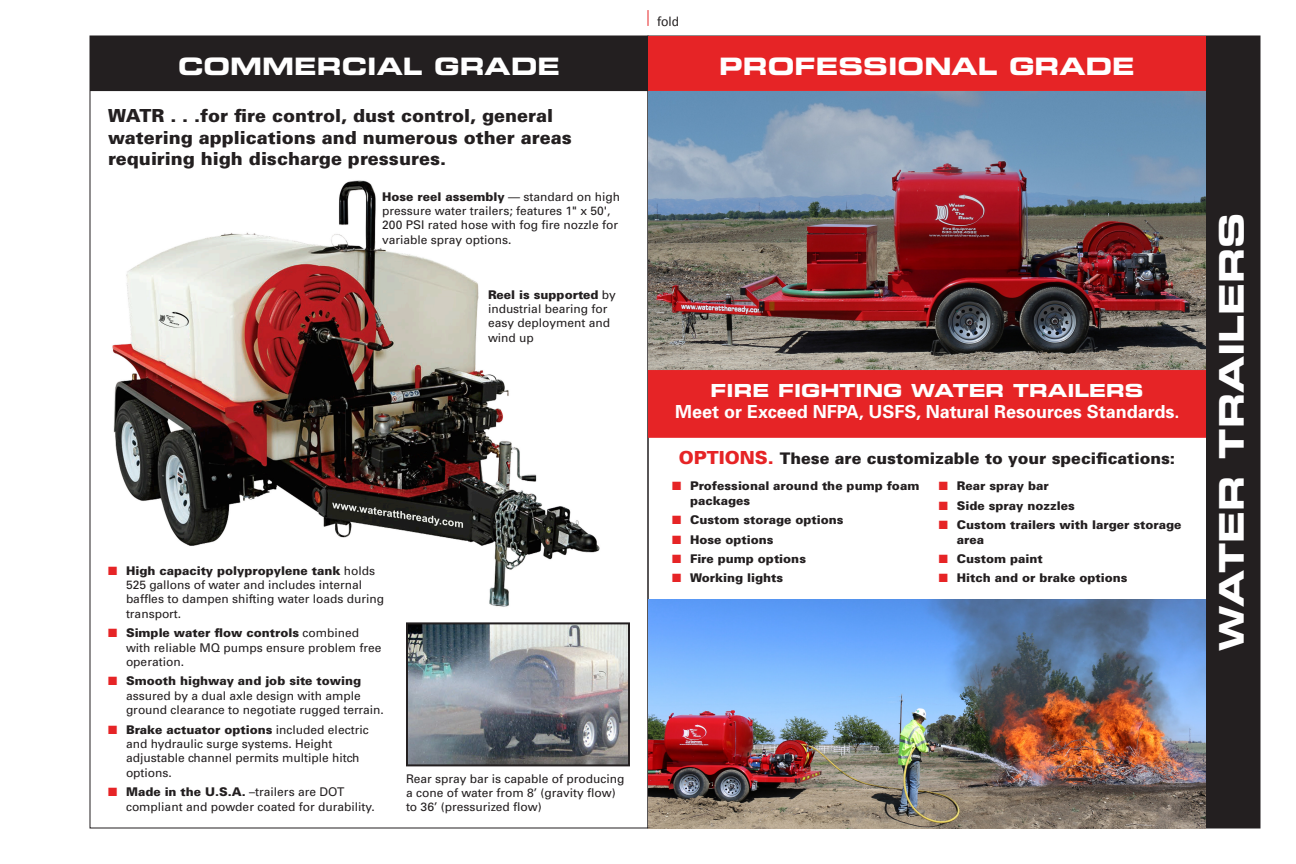
<style>
.page{position:relative;width:1296px;height:864px;background:#fff}
.page>*{position:absolute;margin:0;border:0;box-sizing:border-box;transform-origin:0 0}
.t1{font:34px "Eurostile Bold Extended Two";color:#fff}
.t2{font:24px "Eurostile Bold Extended Two";color:#fff}
.t3{font:900 18px/21.6px "Univers";color:#231f20}
.t4{font:700 18px "Univers";color:#fff}
.t5{font:18px "Eurostile Bold Extended Two";color:#fff}
.t6{font:900 16px "Univers";color:#231f20}
.t7{font:14px "Calibri";color:#231f20}
.t8{font:12px/14.4px "Univers";color:#231f20}
.t9{font:900 12px/14.4px "Univers";color:#231f20}
.s1{font-weight:400}
.s2{color:#e62426}
.s3{font-weight:900}
.s4{font-size:18px;color:#e62426}
</style>
<div class="page">
<div style="left:648px;top:36px;width:558px;height:55px;background:#e62426"></div>
<div style="left:1206px;top:36px;width:54px;height:792px;background:#231f20"></div>
<div style="left:90px;top:36px;width:558px;height:55px;background:#231f20"></div>
<img style="left:648px;top:91px;width:558px;height:279px">
<img style="left:112px;top:180px;width:488px;height:427px">
<img style="left:409px;top:625px;width:218px;height:138px">
<div style="left:406px;top:622px;width:224px;height:144px;border:2px solid #231f20"></div>
<div style="left:648px;top:370px;width:558px;height:68px;background:#e62426;border:1px solid #e62426"></div>
<img style="left:648px;top:599px;width:558px;height:229px">
<svg style="left:648px;top:10px;width:1px;height:16px"></svg>
<p class="t2" style="left:178px;top:49px;width:383px">COMMERCIAL GRADE</p>
<p class="t3" style="left:108px;top:104px;width:465px">WATR . . .for fire control, dust control, general watering applications and numerous other areas requiring high discharge pressures.</p>
<p class="t9" style="left:382px;top:189px;width:240px">Hose reel assembly <span class="s1">— standard on high</span></p>
<p class="t8" style="left:382px;top:203px;width:230px">pressure water trailers; features 1" x 50',</p>
<p class="t8" style="left:382px;top:218px;width:237px">200 PSI rated hose with fog fire nozzle for</p>
<p class="t8" style="left:382px;top:232px;width:131px">variable spray options.</p>
<p class="t9" style="left:488px;top:287px;width:130px">Reel is supported <span class="s1">by</span></p>
<p class="t8" style="left:488px;top:301px;width:121px">industrial bearing for</p>
<p class="t8" style="left:488px;top:316px;width:124px">easy deployment and</p>
<p class="t8" style="left:488px;top:330px;width:47px">wind up</p>
<p class="t8" style="left:126px;top:563px;width:260px;text-indent:-18px"><span class="s2">■</span> <span class="s3">High capacity polypropylene tank</span> holds 525 gallons of water and includes internal baffles to dampen shifting water loads during transport.</p>
<p class="t8" style="left:126px;top:626px;width:257px;text-indent:-18px"><span class="s2">■</span> <span class="s3">Simple water flow controls</span> combined with reliable MQ pumps ensure problem free operation.</p>
<p class="t8" style="left:126px;top:674px;width:259px;text-indent:-18px"><span class="s2">■</span> <span class="s3">Smooth highway and job site towing </span>assured by a dual axle design with ample ground clearance to negotiate rugged terrain.</p>
<p class="t8" style="left:126px;top:722px;width:244px;text-indent:-18px"><span class="s2">■</span> <span class="s3">Brake actuator options</span> included electric and hydraulic surge systems. Height adjustable channel permits multiple hitch options.</p>
<p class="t8" style="left:126px;top:785px;width:250px;text-indent:-18px"><span class="s2">■</span> <span class="s3">Made in the U.S.A.</span> –trailers are DOT compliant and powder coated for durability.</p>
<p class="t8" style="left:406px;top:771px;width:220px">Rear spray bar is capable of producing a cone of water from 8’ (gravity flow) to 36’ (pressurized flow)</p>
<p class="t7" style="left:657px;top:12px;width:24px">fold</p>
<p class="t2" style="left:719px;top:49px;width:417px">PROFESSIONAL GRADE</p>
<p class="t5" style="left:711px;top:378px;width:434px">FIRE FIGHTING WATER TRAILERS</p>
<p class="t4" style="left:675px;top:400px;width:506px">Meet or Exceed NFPA, USFS, Natural Resources Standards.</p>
<p class="t6" style="left:679px;top:448px;width:498px"><span class="s4">OPTIONS.</span> These are customizable to your specifications:</p>
<p class="t9" style="left:690px;top:479px;width:231px;text-indent:-18px"><span class="s2">■</span> Professional around the pump foam packages</p>
<p class="t9" style="left:672px;top:512px;width:173px"><span class="s2">■</span> Custom storage options</p>
<p class="t9" style="left:672px;top:532px;width:103px"><span class="s2">■</span> Hose options</p>
<p class="t9" style="left:672px;top:551px;width:136px"><span class="s2">■</span> Fire pump options</p>
<p class="t9" style="left:672px;top:571px;width:113px"><span class="s2">■</span> Working lights</p>
<p class="t9" style="left:939px;top:479px;width:111px"><span class="s2">■</span> Rear spray bar</p>
<p class="t9" style="left:939px;top:498px;width:138px"><span class="s2">■</span> Side spray nozzles</p>
<p class="t9" style="left:957px;top:517px;width:226px;text-indent:-18px"><span class="s2">■</span> Custom trailers with larger storage area</p>
<p class="t9" style="left:939px;top:551px;width:106px"><span class="s2">■</span> Custom paint</p>
<p class="t9" style="left:939px;top:571px;width:190px"><span class="s2">■</span> Hitch and or brake options</p>
<p class="t1" style="left:1208px;top:651px;width:440px;rotate:-90deg">WATER TRAILERS</p>
</div>
